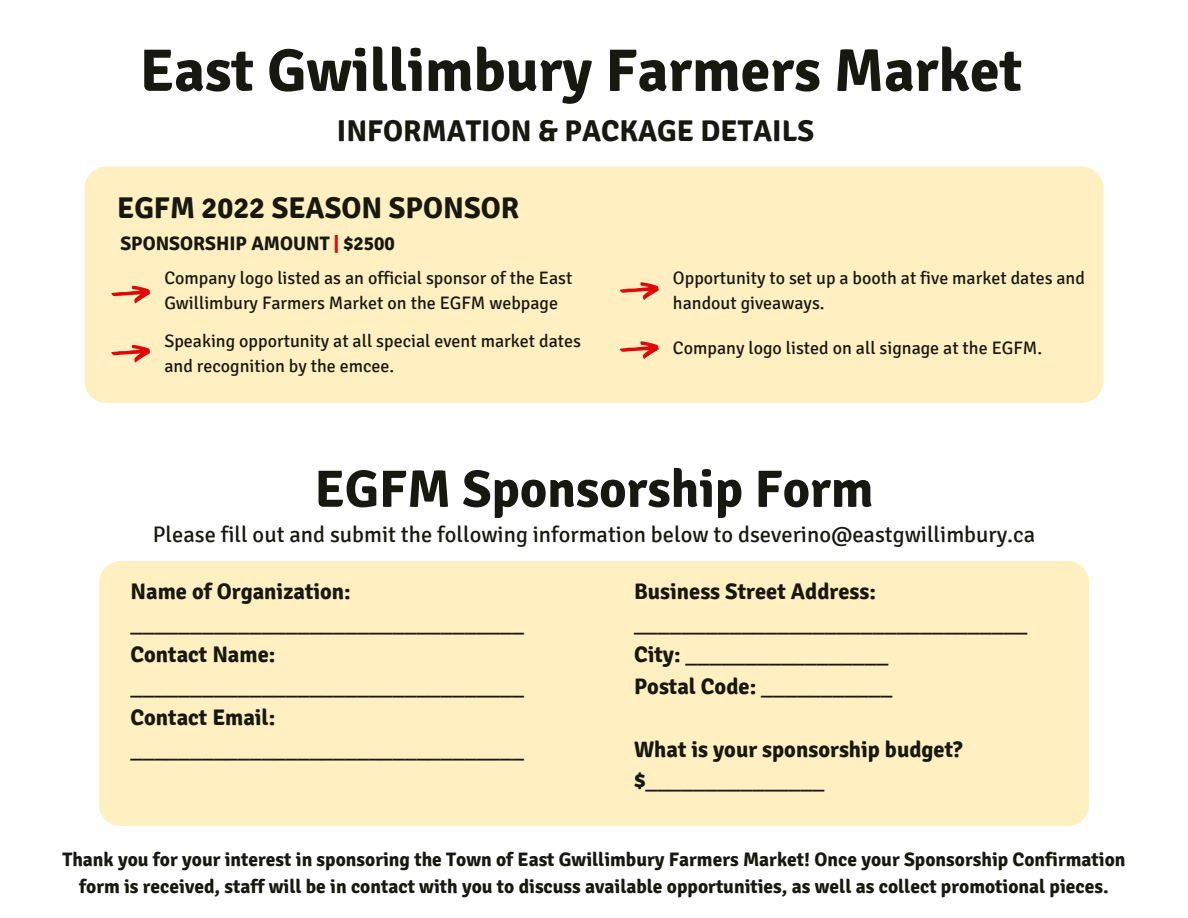
<style>
.page{position:relative;width:1188px;height:918px;background:#fff}
.page>*{position:absolute;margin:0;border:0;box-sizing:border-box;transform-origin:0 0}
.t1{font:700 60px "Signika";color:#171810}
.t2{font:700 52.5px "Signika";color:#171810}
.t3{font:700 30px "Signika";color:#171810}
.t4{font:22.5px/31.5px "Signika";color:#171810}
.t5{font:700 22.5px/31.5px "Signika";color:#171810}
.t6{font:700 19.5px/27px "Signika";color:#171810;text-align:center}
.t7{font:18px/24.8px "Signika";color:#171810}
.s1{color:#df0707}
.s2{font-weight:700}
.s3{font-weight:400}
</style>
<div class="page">
<div style="left:99px;top:561px;width:990px;height:265px;background:#ffefc1;border-radius:22px"></div>
<div style="left:84px;top:166px;width:1020px;height:236px;background:#ffefc1;border-radius:22px"></div>
<svg style="left:111px;top:286px;width:39px;height:18px"></svg>
<svg style="left:111px;top:345px;width:39px;height:18px"></svg>
<svg style="left:620px;top:282px;width:39px;height:18px"></svg>
<svg style="left:620px;top:341px;width:39px;height:18px"></svg>
<h1 class="t1" style="left:140px;top:34px;width:884px">East Gwillimbury Farmers Market</h1>
<h3 class="t3" style="left:337px;top:113px;width:479px">INFORMATION &amp; PACKAGE DETAILS</h3>
<h3 class="t3" style="left:117px;top:190px;width:404px">EGFM 2022 SEASON SPONSOR</h3>
<p class="t6" style="left:120px;top:230px;width:276px">SPONSORSHIP AMOUNT <span class="s1">|</span> $2500</p>
<p class="t7" style="left:164px;top:266px;width:409px">Company logo listed as an official sponsor of the East<br>Gwillimbury Farmers Market on the EGFM webpage</p>
<p class="t7" style="left:164px;top:329px;width:418px">Speaking opportunity at all special event market dates and recognition by the emcee.</p>
<p class="t7" style="left:673px;top:266px;width:414px">Opportunity to set up a booth at five market dates and handout giveaways.</p>
<p class="t7" style="left:673px;top:336px;width:371px">Company logo listed on all signage at the EGFM.</p>
<h2 class="t2" style="left:315px;top:457px;width:560px">EGFM Sponsorship Form</h2>
<p class="t4" style="left:153px;top:519px;width:884px">Please fill out and submit the following information below to dseverino@eastgwillimbury.ca</p>
<p class="t5" style="left:131px;top:576px;width:222px">Name of Organization:</p>
<p class="t4" style="left:131px;top:608px;width:395px">_________________________________</p>
<p class="t5" style="left:131px;top:639px;width:146px">Contact Name:</p>
<p class="t4" style="left:131px;top:671px;width:395px">_________________________________</p>
<p class="t5" style="left:131px;top:702px;width:146px">Contact Email:</p>
<p class="t4" style="left:131px;top:734px;width:395px">_________________________________</p>
<p class="t5" style="left:634px;top:576px;width:244px">Business Street Address:</p>
<p class="t4" style="left:634px;top:608px;width:395px">_________________________________<br><span class="s2">City:</span> _________________<br><span class="s2">Postal Code:</span> ___________</p>
<p class="t5" style="left:634px;top:734px;width:330px">What is your sponsorship budget? $<span class="s3">_______________</span></p>
<p class="t6" style="left:62px;top:846px;width:1065px">Thank you for your interest in sponsoring the Town of East Gwillimbury Farmers Market! Once your Sponsorship Confirmation form is received, staff will be in contact with you to discuss available opportunities, as well as collect promotional pieces.</p>
</div>
